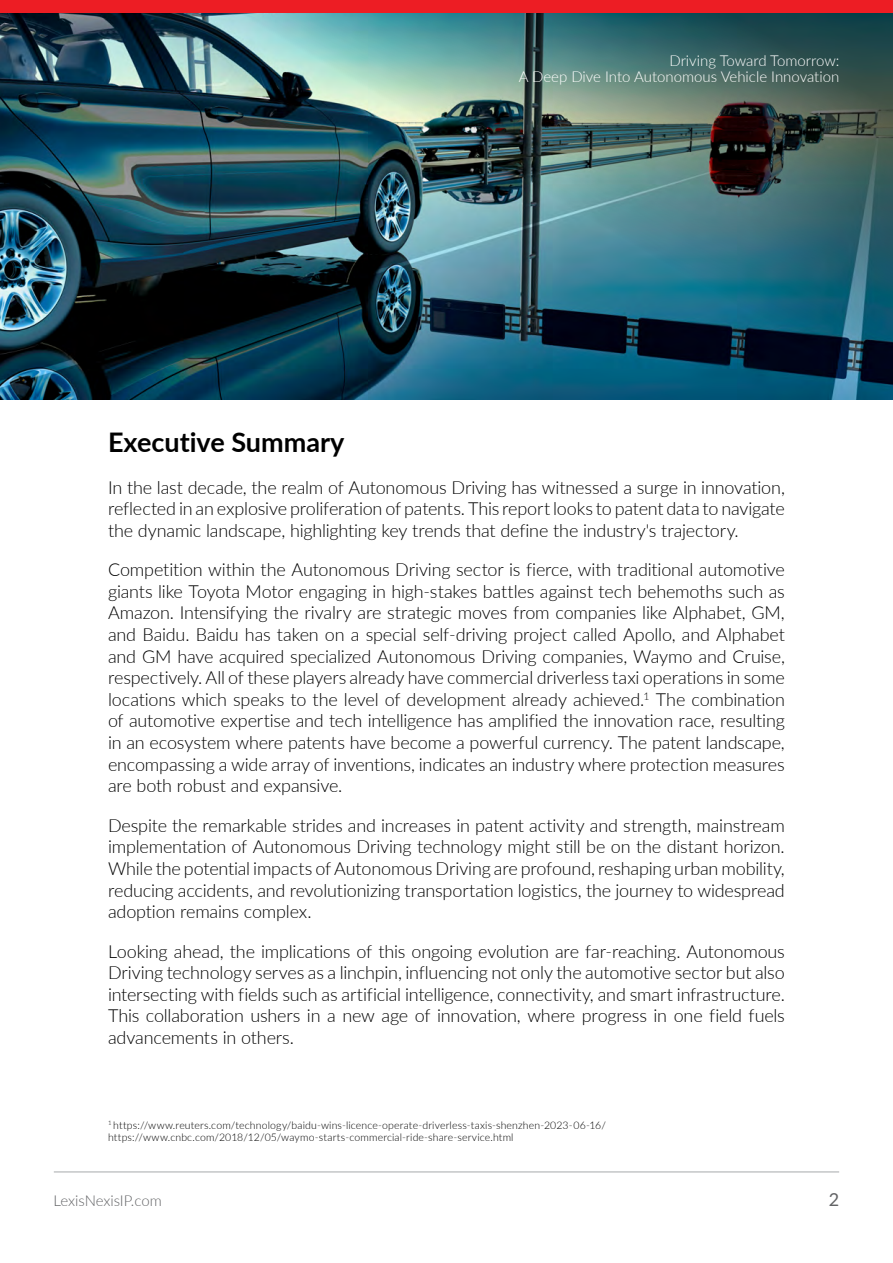
<style>
.page{position:relative;width:893px;height:1263px;background:#fff}
.page>*{position:absolute;margin:0;border:0;box-sizing:border-box;transform-origin:0 0}
.t1{font:700 27px "Lato";color:#000}
.t2{font:300 18px/21.6px "Lato";letter-spacing:-.01em;color:#000;text-align:justify}
.t3{font:18px "Lato";color:#636466}
.t4{font:300 15px/16.5px "Lato";color:#fff;text-align:right}
.t5{font:300 15px "Lato";letter-spacing:-.005em;color:#636466}
.t6{font:300 10.5px/12.6px "Lato";letter-spacing:.015em;color:#000}
</style>
<div class="page">
<hr style="left:54px;top:1171px;width:785px;height:1px;background:#a7a9ac">
<img style="left:0;top:12px;width:893px;height:388px">
<div style="left:0;top:0;width:893px;height:12px;background:#ed1d24"></div>
<h1 class="t1" style="left:108px;top:422px;width:238px">Executive Summary</h1>
<p class="t4" style="left:519px;top:51px;width:322px">Driving Toward Tomorrow:<br>A Deep Dive Into Autonomous Vehicle Innovation</p>
<p class="t2" style="left:108px;top:476px;width:678px">In the last decade, the realm of Autonomous Driving has witnessed a surge in innovation, reflected in an explosive proliferation of patents. This report looks to patent data to navigate the dynamic landscape, highlighting key trends that define the industry's trajectory.</p>
<p class="t2" style="left:108px;top:558px;width:678px">Competition within the Autonomous Driving sector is fierce, with traditional automotive giants like Toyota Motor engaging in high-stakes battles against tech behemoths such as Amazon. Intensifying the rivalry are strategic moves from companies like Alphabet, GM, and Baidu. Baidu has taken on a special self-driving project called Apollo, and Alphabet and GM have acquired specialized Autonomous Driving companies, Waymo and Cruise, respectively. All of these players already have commercial driverless taxi operations in some locations which speaks to the level of development already achieved.<sup>1</sup> The combination of automotive expertise and tech intelligence has amplified the innovation race, resulting in an ecosystem where patents have become a powerful currency. The patent landscape, encompassing a wide array of inventions, indicates an industry where protection measures are both robust and expansive.</p>
<p class="t2" style="left:108px;top:814px;width:678px">Despite the remarkable strides and increases in patent activity and strength, mainstream implementation of Autonomous Driving technology might still be on the distant horizon.<br>While the potential impacts of Autonomous Driving are profound, reshaping urban mobility, reducing accidents, and revolutionizing transportation logistics, the journey to widespread adoption remains complex.</p>
<p class="t2" style="left:108px;top:940px;width:678px">Looking ahead, the implications of this ongoing evolution are far-reaching. Autonomous Driving technology serves as a linchpin, influencing not only the automotive sector but also intersecting with fields such as artificial intelligence, connectivity, and smart infrastructure.<br>This collaboration ushers in a new age of innovation, where progress in one field fuels advancements in others.</p>
<p class="t6" style="left:108px;top:1118px;width:499px"><sup>1</sup> https://www.reuters.com/technology/baidu-wins-licence-operate-driverless-taxis-shenzhen-2023-06-16/ https://www.cnbc.com/2018/12/05/waymo-starts-commercial-ride-share-service.html</p>
<p class="t5" style="left:54px;top:1190px;width:110px">LexisNexisIP.com</p>
<p class="t3" style="left:829px;top:1186px;width:12px">2</p>
</div>
